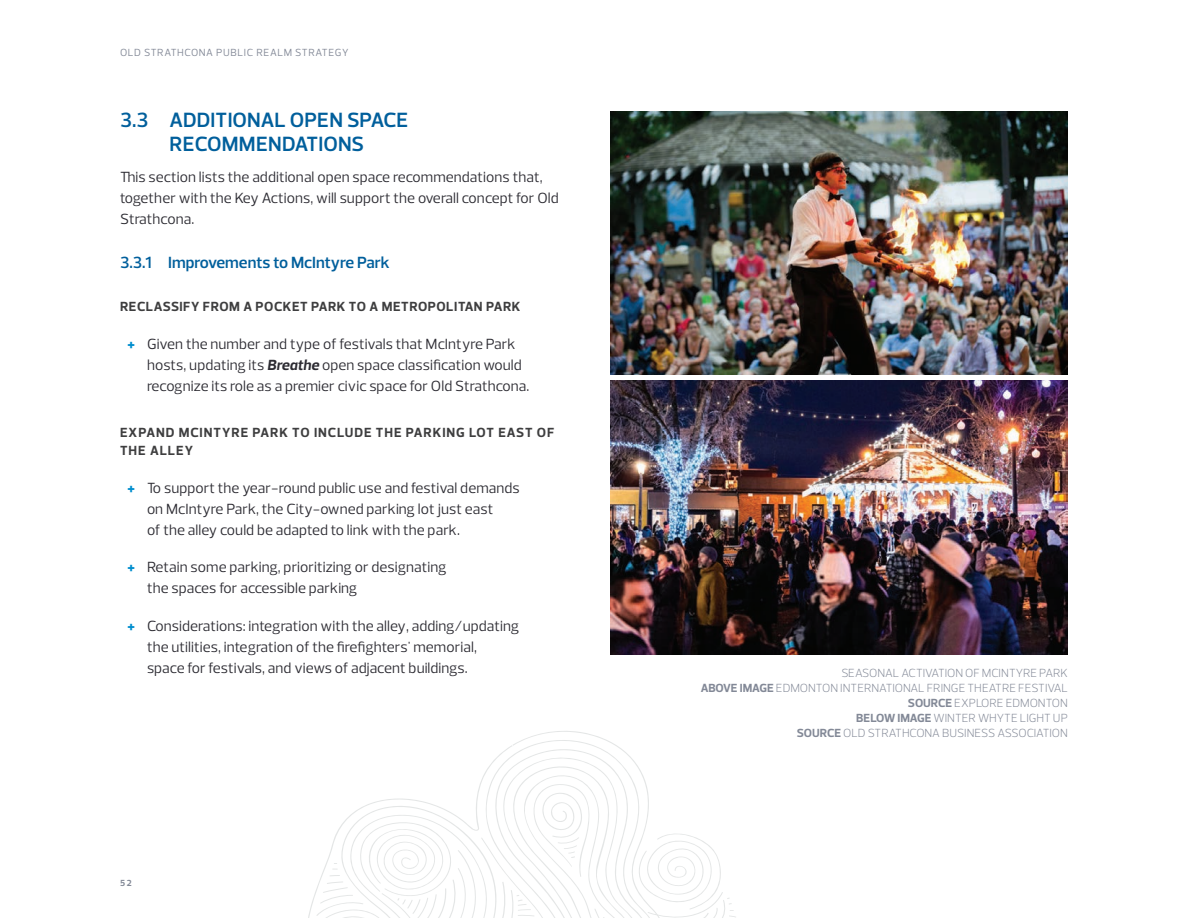
<style>
.page{position:relative;width:1188px;height:918px;background:#fff}
.page>*{position:absolute;margin:0;border:0;box-sizing:border-box;transform-origin:0 0}
.t1{font:600 21px/24px "Prelo";color:#015f9c;text-align:center}
.t2{font:600 16.5px "Prelo";color:#015f9c}
.t3{font:15px/21px "Prelo";letter-spacing:.005em;color:#2c2b32}
.t4{font:700 13.5px/18px "Prelo";letter-spacing:.07em;color:#3e3e3f}
.t5{font:700 13.5px "Prelo";letter-spacing:.045em;color:#3e3e3f}
.t6{font:300 12px/15px "Prelo";letter-spacing:-.01em;color:#838997;text-align:right}
.t7{font:10.5px "Prelo";letter-spacing:.065em;color:#838997}
.t8{font:700 9px "Prelo";color:#838997}
.s1{font-weight:800;color:#008ece}
.s2{font-weight:700;font-style:italic}
.s3{font-weight:700}
</style>
<div class="page">
<img style="left:610px;top:381px;width:458px;height:274px">
<img style="left:610px;top:111px;width:458px;height:263px">
<svg style="left:314px;top:738px;width:422px;height:180px"></svg>
<p class="t7" style="left:120px;top:47px;width:230px">OLD STRATHCONA PUBLIC REALM STRATEGY</p>
<h1 class="t1" style="left:120px;top:108px;width:290px">3.3 ADDITIONAL OPEN SPACE<br>RECOMMENDATIONS</h1>
<p class="t3" style="left:120px;top:167px;width:440px">This section lists the additional open space recommendations that, together with the Key Actions, will support the overall concept for Old<br>Strathcona.</p>
<p class="t2" style="left:120px;top:252px;width:271px">3.3.1 Improvements to McIntyre Park</p>
<p class="t5" style="left:120px;top:298px;width:402px">RECLASSIFY FROM A POCKET PARK TO A METROPOLITAN PARK</p>
<p class="t3" style="left:147px;top:333px;width:384px;text-indent:-20px"><span class="s1">+</span> Given the number and type of festivals that McIntyre Park hosts, updating its <span class="s2">Breathe</span> open space classification would recognize its role as a premier civic space for Old Strathcona.</p>
<p class="t4" style="left:120px;top:424px;width:436px">EXPAND MCINTYRE PARK TO INCLUDE THE PARKING LOT EAST OF<br>THE ALLEY</p>
<p class="t3" style="left:147px;top:477px;width:374px;text-indent:-20px"><span class="s1">+</span> To support the year-round public use and festival demands on McIntyre Park, the City-owned parking lot just east<br>of the alley could be adapted to link with the park.</p>
<p class="t3" style="left:147px;top:557px;width:301px;text-indent:-20px"><span class="s1">+</span> Retain some parking, prioritizing or designating the spaces for accessible parking</p>
<p class="t3" style="left:147px;top:615px;width:374px;text-indent:-20px"><span class="s1">+</span> Considerations: integration with the alley, adding/updating the utilities, integration of the firefighters' memorial,<br>space for festivals, and views of adjacent buildings.</p>
<p class="t8" style="left:120px;top:877px;width:13px">52</p>
<p class="t6" style="left:701px;top:665px;width:369px">SEASONAL ACTIVATION OF MCINTYRE PARK<br><span class="s3">ABOVE IMAGE</span> EDMONTON INTERNATIONAL FRINGE THEATRE FESTIVAL <span class="s3">SOURCE</span> EXPLORE EDMONTON<br><span class="s3">BELOW IMAGE</span> WINTER WHYTE LIGHT UP<br><span class="s3">SOURCE</span> OLD STRATHCONA BUSINESS ASSOCIATION</p>
</div>
